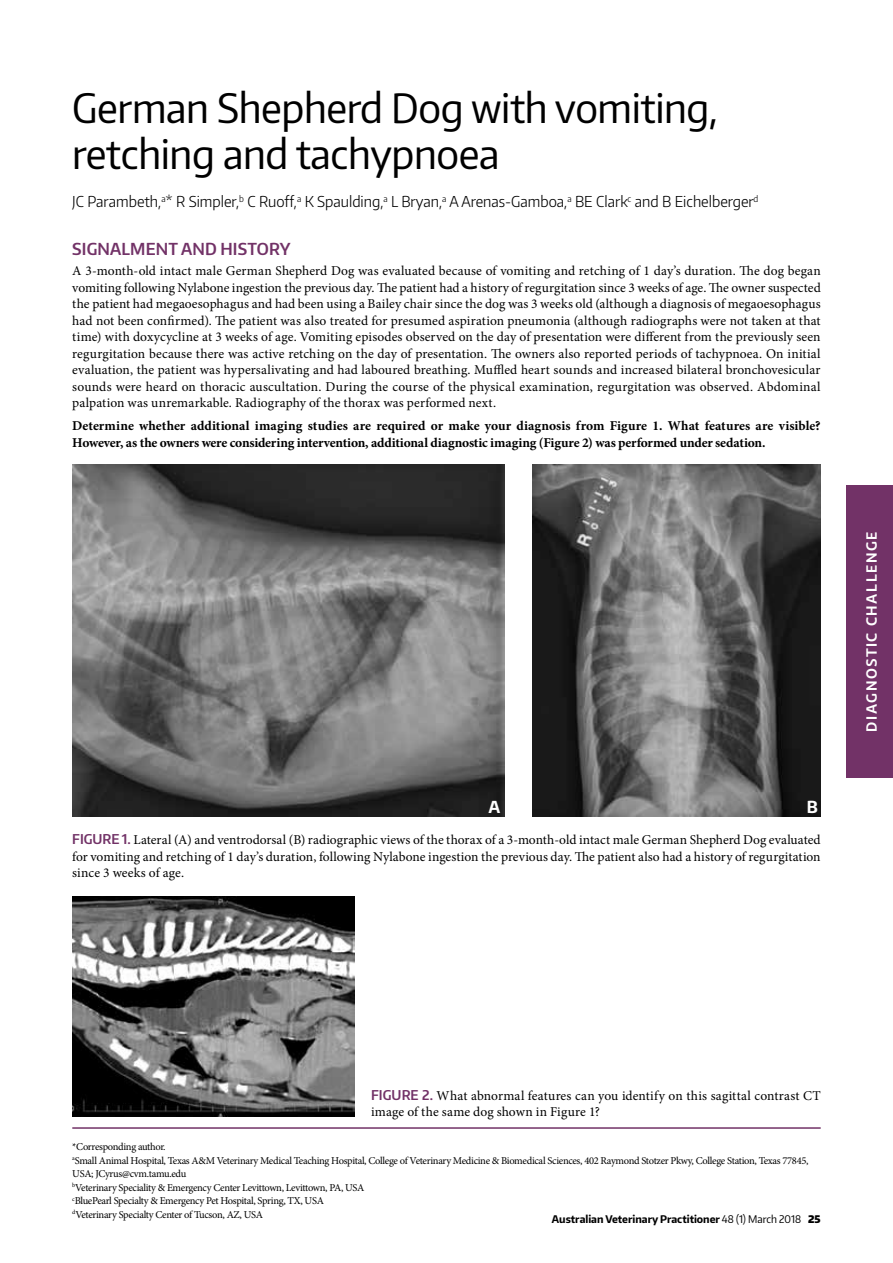
<style>
.page{position:relative;width:893px;height:1263px;background:#fff}
.page>*{position:absolute;margin:0;border:0;box-sizing:border-box;transform-origin:0 0}
.t1{font:40.5px/46.5px "Encode Sans Narrow";letter-spacing:-.01em;color:#000}
.t2{font:600 16.5px "Encode Sans Narrow";letter-spacing:.01em;color:#723267}
.t3{font:700 16.5px "Encode Sans Narrow";color:#fff}
.t4{font:300 15px "Encode Sans Narrow";color:#000}
.t5{font:700 15px "Sana Sans";letter-spacing:.1em;color:#fff}
.t6{font:13.5px/16.5px "Minion Pro";letter-spacing:.01em;color:#000;text-align:justify}
.t7{font:700 13.5px/16.5px "Minion Pro";color:#000}
.t8{font:10.5px/13.5px "Minion Pro";letter-spacing:-.03em;color:#000}
.t9{font:700 10.5px "Encode Sans Narrow";color:#000}
.s1{font-family:"Encode Sans Narrow";font-weight:600;color:#723267}
.s2{font-weight:400}
.s3{font-weight:900}
</style>
<div class="page">
<div style="left:846px;top:485px;width:47px;height:292px;background:#723267"></div>
<hr style="left:72px;top:1127px;width:749px;height:2px;background:#723267">
<img style="left:72px;top:896px;width:282px;height:220px">
<img style="left:72px;top:464px;width:432px;height:353px">
<img style="left:533px;top:464px;width:288px;height:353px">
<svg style="left:489px;top:801px;width:11px;height:12px"></svg>
<h1 class="t1" style="left:72px;top:83px;width:647px">German Shepherd Dog with vomiting, retching and tachypnoea</h1>
<p class="t4" style="left:72px;top:192px;width:687px">JC Parambeth,<sup>a</sup>* R Simpler,<sup>b</sup> C Ruoff,<sup>a</sup> K Spaulding,<sup>a</sup> L Bryan,<sup>a</sup> A Arenas-Gamboa,<sup>a</sup> BE Clark<sup>c</sup> and B Eichelberger<sup>d</sup></p>
<p class="t2" style="left:72px;top:238px;width:220px">SIGNALMENT AND HISTORY</p>
<p class="t6" style="left:72px;top:263px;width:750px">A 3-month-old intact male German Shepherd Dog was evaluated because of vomiting and retching of 1 day’s duration. The dog began vomiting following Nylabone ingestion the previous day. The patient had a history of regurgitation since 3 weeks of age. The owner suspected the patient had megaoesophagus and had been using a Bailey chair since the dog was 3 weeks old (although a diagnosis of megaoesophagus had not been confirmed). The patient was also treated for presumed aspiration pneumonia (although radiographs were not taken at that time) with doxycycline at 3 weeks of age. Vomiting episodes observed on the day of presentation were different from the previously seen regurgitation because there was active retching on the day of presentation. The owners also reported periods of tachypnoea. On initial evaluation, the patient was hypersalivating and had laboured breathing. Muffled heart sounds and increased bilateral bronchovesicular sounds were heard on thoracic auscultation. During the course of the physical examination, regurgitation was observed. Abdominal palpation was unremarkable. Radiography of the thorax was performed next.</p>
<p class="t7" style="left:72px;top:418px;width:750px">Determine whether additional imaging studies are required or make your diagnosis from Figure 1. What features are visible?<br>However, as the owners were considering intervention, additional diagnostic imaging (Figure 2) was performed under sedation.</p>
<p class="t3" style="left:807px;top:796px;width:13px">B</p>
<p class="t6" style="left:72px;top:832px;width:750px"><span class="s1">FIGURE 1.</span> Lateral (A) and ventrodorsal (B) radiographic views of the thorax of a 3-month-old intact male German Shepherd Dog evaluated for vomiting and retching of 1 day’s duration, following Nylabone ingestion the previous day. The patient also had a history of regurgitation since 3 weeks of age.</p>
<p class="t5" style="left:862px;top:732px;width:202px;rotate:-90deg">DIAGNOSTIC CHALLENGE</p>
<p class="t6" style="left:371px;top:1087px;width:451px"><span class="s1">FIGURE 2.</span> What abnormal features can you identify on this sagittal contrast CT image of the same dog shown in Figure 1?</p>
<p class="t8" style="left:72px;top:1140px;width:738px">*Corresponding author.<br><sup>a</sup>Small Animal Hospital, Texas A&amp;M Veterinary Medical Teaching Hospital, College of Veterinary Medicine &amp; Biomedical Sciences, 402 Raymond Stotzer Pkwy, College Station, Texas 77845, USA; JCyrus@cvm.tamu.edu<br><sup>b</sup>Veterinary Speciality &amp; Emergency Center Levittown, Levittown, PA, USA<br><sup>c</sup>BluePearl Specialty &amp; Emergency Pet Hospital, Spring, TX, USA<br><sup>d</sup>Veterinary Specialty Center of Tucson, AZ, USA</p>
<p class="t9" style="left:552px;top:1212px;width:270px">Australian Veterinary Practitioner <span class="s2">48 (1) March 2018</span> <span class="s3">25</span></p>
</div>
